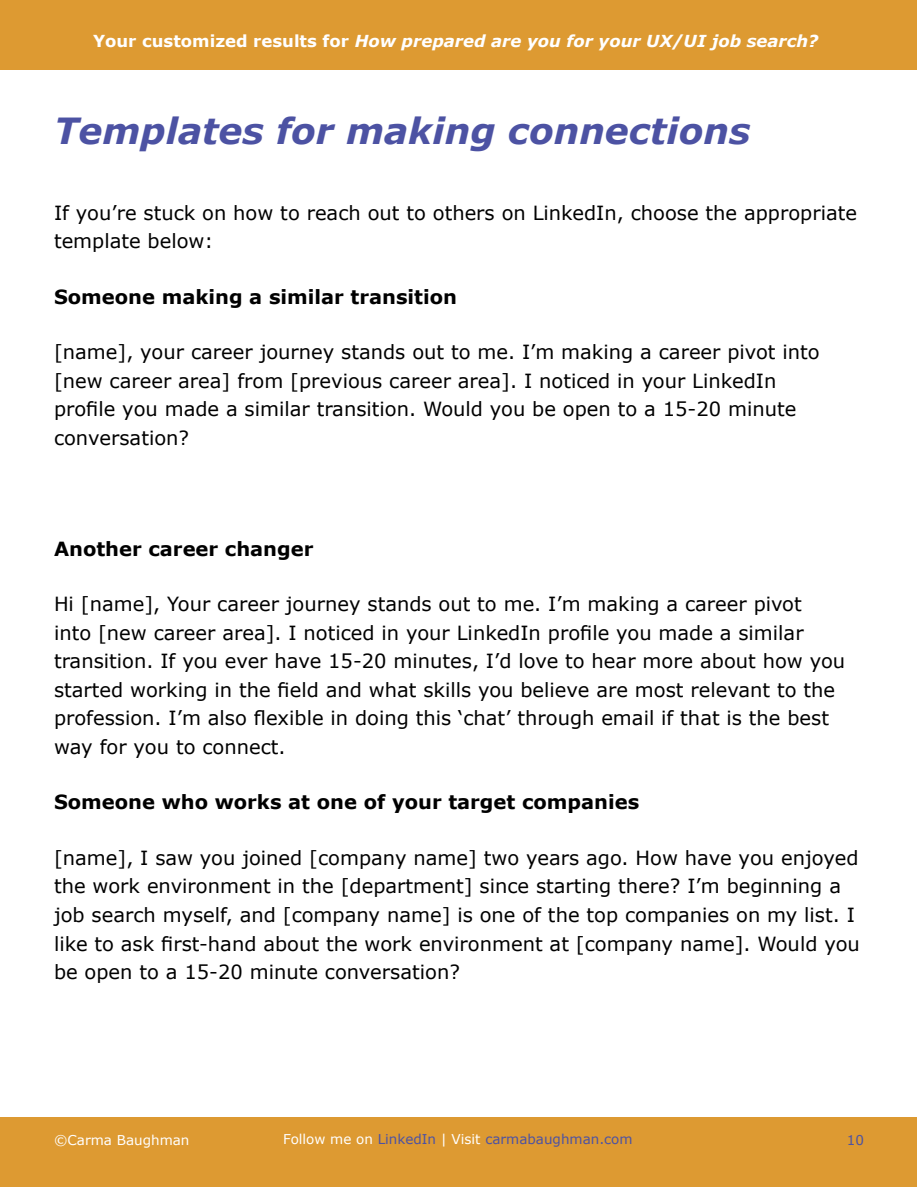
<style>
.page{position:relative;width:918px;height:1188px;background:#fff}
.page>*{position:absolute;margin:0;border:0;box-sizing:border-box;transform-origin:0 0}
.t1{font:italic 700 36px "Verdana";color:#4c52a3}
.t2{font:19.5px/28.5px "Verdana";color:#000}
.t3{font:700 19.5px "Verdana";color:#000}
.t4{font:italic 700 16.5px "Verdana";color:#fff}
.t5{font:13.5px "Verdana";color:#4c52a3}
.t6{font:13.5px "Verdana";color:#fff}
.s1{font-style:normal}
.s2{color:#fff}
</style>
<div class="page">
<div style="left:1px;top:0;width:916px;height:69px;background:#dd9a32"></div>
<div style="left:1px;top:1117px;width:916px;height:70px;background:#dd9a32"></div>
<p class="t4" style="left:93px;top:29px;width:727px"><span class="s1">Your customized results for</span> How prepared are you for your UX/UI job search?</p>
<h1 class="t1" style="left:54px;top:106px;width:698px">Templates for making connections</h1>
<p class="t2" style="left:54px;top:198px;width:805px">If you’re stuck on how to reach out to others on LinkedIn, choose the appropriate template below:</p>
<p class="t3" style="left:54px;top:283px;width:405px">Someone making a similar transition</p>
<p class="t2" style="left:54px;top:338px;width:767px">[name], your career journey stands out to me. I’m making a career pivot into [new career area] from [previous career area]. I noticed in your LinkedIn profile you made a similar transition. Would you be open to a 15-20 minute conversation?</p>
<p class="t3" style="left:54px;top:535px;width:261px">Another career changer</p>
<p class="t2" style="left:54px;top:590px;width:793px">Hi [name], Your career journey stands out to me. I’m making a career pivot<br>into [new career area]. I noticed in your LinkedIn profile you made a similar transition. If you ever have 15-20 minutes, I’d love to hear more about how you started working in the field and what skills you believe are most relevant to the profession. I’m also flexible in doing this ‘chat’ through email if that is the best way for you to connect.</p>
<p class="t3" style="left:54px;top:789px;width:587px">Someone who works at one of your target companies</p>
<p class="t2" style="left:54px;top:843px;width:807px">[name], I saw you joined [company name] two years ago. How have you enjoyed the work environment in the [department] since starting there? I’m beginning a job search myself, and [company name] is one of the top companies on my list. I like to ask first-hand about the work environment at [company name]. Would you be open to a 15-20 minute conversation?</p>
<p class="t5" style="left:283px;top:1130px;width:351px"><span class="s2">Follow me on</span> LinkedIn <span class="s2">| Visit</span> carmabaughman.com</p>
<p class="t6" style="left:54px;top:1131px;width:137px">©Carma Baughman</p>
<p class="t5" style="left:847px;top:1131px;width:19px">10</p>
</div>
